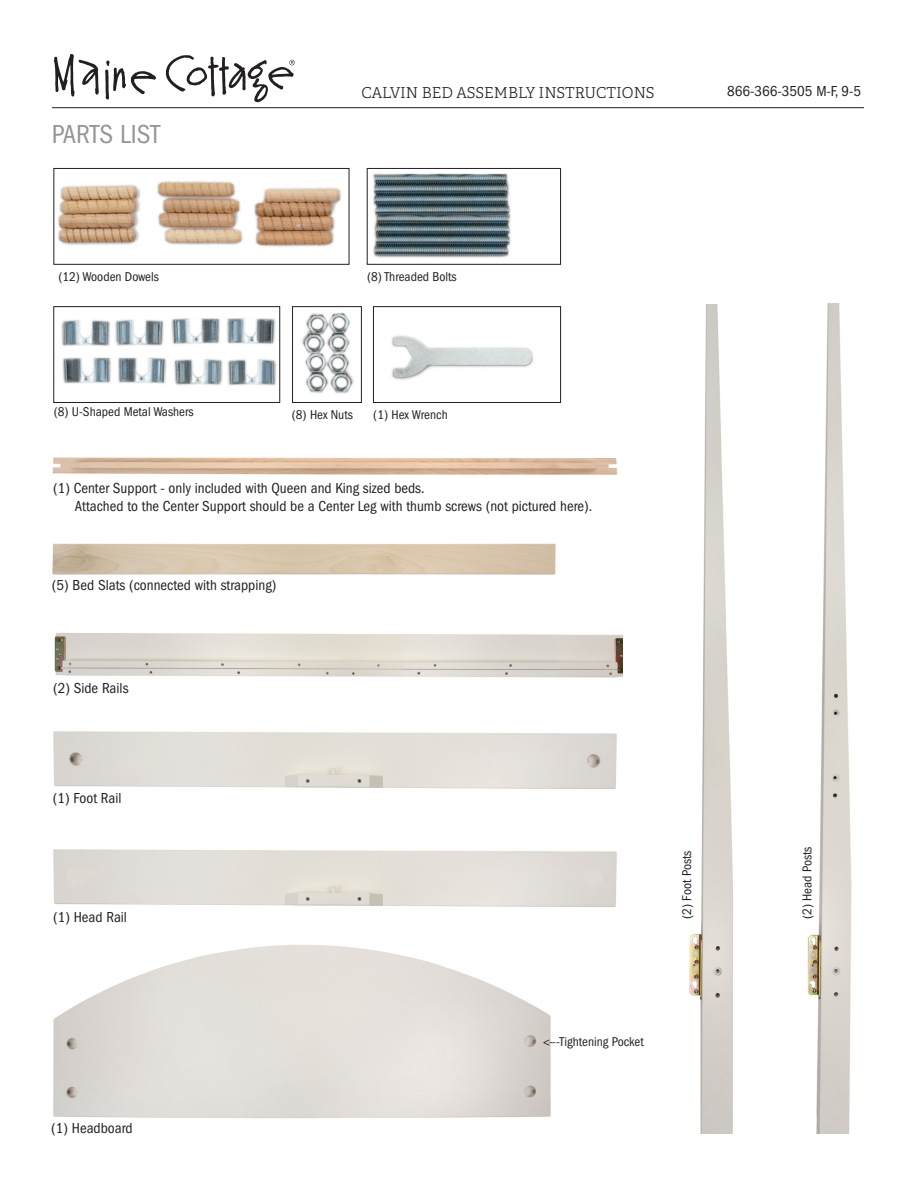
<style>
.page{position:relative;width:918px;height:1188px;background:#fff}
.page>*{position:absolute;margin:0;border:0;box-sizing:border-box;transform-origin:0 0}
.t1{font:condensed 27px "ITC Franklin Gothic Std";color:#939598}
.t2{font:condensed 15px "ITC Franklin Gothic Std";color:#231f20}
.t3{font:300 15px "Adelle";color:#231f20}
.t4{font:condensed 13.2px "ITC Franklin Gothic Std";color:#231f20}
</style>
<div class="page">
<img style="left:689px;top:304px;width:44px;height:830px">
<img style="left:807px;top:304px;width:45px;height:830px">
<img style="left:52px;top:543px;width:504px;height:32px">
<img style="left:53px;top:945px;width:498px;height:174px">
<svg style="left:105px;top:60px;width:51px;height:40px"></svg>
<svg style="left:54px;top:54px;width:45px;height:43px"></svg>
<svg style="left:165px;top:55px;width:130px;height:47px"></svg>
<img style="left:53px;top:176px;width:289px;height:81px">
<img style="left:366px;top:168px;width:145px;height:97px">
<div style="left:54px;top:168px;width:295px;height:96px;border:1px solid #231f20"></div>
<div style="left:367px;top:168px;width:194px;height:97px;border:1px solid #231f20"></div>
<img style="left:391px;top:335px;width:143px;height:45px">
<img style="left:61px;top:306px;width:220px;height:90px">
<div style="left:54px;top:306px;width:226px;height:97px;border:1px solid #231f20"></div>
<div style="left:292px;top:306px;width:70px;height:97px;border:1px solid #231f20"></div>
<div style="left:373px;top:306px;width:188px;height:97px;border:1px solid #231f20"></div>
<img style="left:302px;top:312px;width:52px;height:82px">
<img style="left:53px;top:849px;width:564px;height:58px">
<img style="left:54px;top:633px;width:569px;height:45px">
<img style="left:52px;top:457px;width:565px;height:18px">
<img style="left:53px;top:731px;width:564px;height:58px">
<hr style="left:52px;top:107px;width:812px;height:1px;background:#231f20">
<p class="t1" style="left:52px;top:119px;width:110px">PARTS LIST</p>
<p class="t3" style="left:362px;top:84px;width:295px">CALVIN BED ASSEMBLY INSTRUCTIONS</p>
<p class="t2" style="left:727px;top:83px;width:135px">866-366-3505 M-F, 9-5</p>
<p class="t4" style="left:58px;top:269px;width:102px">(12) Wooden Dowels</p>
<p class="t4" style="left:367px;top:269px;width:91px">(8) Threaded Bolts</p>
<p class="t4" style="left:54px;top:404px;width:141px">(8) U-Shaped Metal Washers</p>
<p class="t4" style="left:292px;top:407px;width:63px">(8) Hex Nuts</p>
<p class="t4" style="left:373px;top:407px;width:76px">(1) Hex Wrench</p>
<p class="t2" style="left:53px;top:479px;width:373px">(1) Center Support - only included with Queen and King sized beds.</p>
<p class="t2" style="left:75px;top:497px;width:519px">Attached to the Center Support should be a Center Leg with thumb screws (not pictured here).</p>
<p class="t2" style="left:52px;top:576px;width:226px">(5) Bed Slats (connected with strapping)</p>
<p class="t2" style="left:53px;top:679px;width:77px">(2) Side Rails</p>
<p class="t2" style="left:53px;top:790px;width:70px">(1) Foot Rail</p>
<p class="t2" style="left:53px;top:909px;width:75px">(1) Head Rail</p>
<p class="t4" style="left:679px;top:919px;width:70px;rotate:-90deg">(2) Foot Posts</p>
<p class="t4" style="left:800px;top:919px;width:74px;rotate:-90deg">(2) Head Posts</p>
<p class="t2" style="left:51px;top:1120px;width:83px">(1) Headboard</p>
<p class="t4" style="left:543px;top:1034px;width:102px">&lt;---Tightening Pocket</p>
</div>
